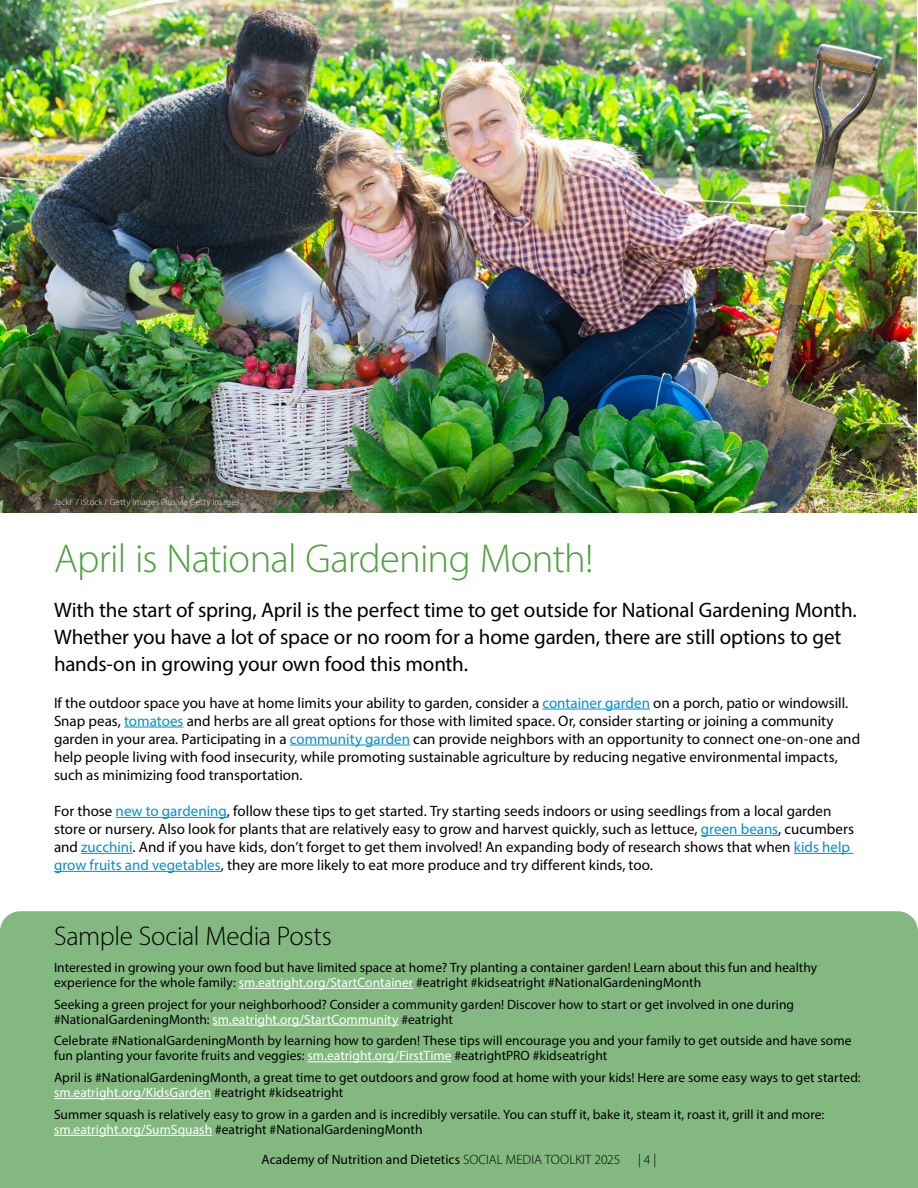
<style>
.page{position:relative;width:918px;height:1188px;background:#fff}
.page>*{position:absolute;margin:0;border:0;box-sizing:border-box;transform-origin:0 0}
.t1{font:300 40.5px "Myriad Pro";letter-spacing:-.02em;color:#4da23f}
.t2{font:300 27px "Myriad Pro";letter-spacing:-.015em;color:#000}
.t3{font:21px/27px "Myriad Pro";letter-spacing:-.01em;color:#000}
.t4{font:15px/18px "Myriad Pro";color:#000}
.t5{font:13.5px/15px "Myriad Pro";letter-spacing:.005em;color:#000}
.t6{font:300 13.5px "Myriad Pro";color:#000}
.t7{font:300 9px "Myriad Pro";letter-spacing:.015em;color:#efeff0}
.s1{color:#008fd5}
.s2{color:#fff}
.s3{font-weight:300}
</style>
<div class="page">
<div style="left:0;top:911px;width:918px;height:277px;background:#83b981"></div>
<hr style="left:239px;top:988px;width:174px;height:1px;background:#fff">
<hr style="left:213px;top:1025px;width:186px;height:1px;background:#fff">
<hr style="left:308px;top:1062px;width:144px;height:1px;background:#fff">
<hr style="left:54px;top:1098px;width:157px;height:1px;background:#fff">
<hr style="left:54px;top:1135px;width:158px;height:1px;background:#fff">
<img style="left:0;top:0;width:916px;height:513px">
<hr style="left:542px;top:709px;width:108px;height:1px;background:#008fd5">
<hr style="left:124px;top:727px;width:59px;height:1px;background:#008fd5">
<hr style="left:290px;top:745px;width:120px;height:1px;background:#008fd5">
<hr style="left:116px;top:817px;width:111px;height:1px;background:#008fd5">
<hr style="left:701px;top:835px;width:77px;height:1px;background:#008fd5">
<hr style="left:81px;top:853px;width:52px;height:1px;background:#008fd5">
<hr style="left:794px;top:853px;width:59px;height:1px;background:#008fd5">
<hr style="left:54px;top:871px;width:167px;height:1px;background:#008fd5">
<p class="t7" style="left:54px;top:496px;width:187px">JackF / iStock / Getty Images Plus via Getty Images</p>
<h1 class="t1" style="left:54px;top:534px;width:541px">April is National Gardening Month!</h1>
<h3 class="t3" style="left:54px;top:596px;width:804px">With the start of spring, April is the perfect time to get outside for National Gardening Month.<br>Whether you have a lot of space or no room for a home garden, there are still options to get hands-on in growing your own food this month.</h3>
<p class="t4" style="left:54px;top:693px;width:808px">If the outdoor space you have at home limits your ability to garden, consider a <span class="s1">container garden</span> on a porch, patio or windowsill.<br>Snap peas, <span class="s1">tomatoes</span> and herbs are all great options for those with limited space. Or, consider starting or joining a community garden in your area. Participating in a <span class="s1">community garden</span> can provide neighbors with an opportunity to connect one-on-one and help people living with food insecurity, while promoting sustainable agriculture by reducing negative environmental impacts, such as minimizing food transportation.</p>
<p class="t4" style="left:54px;top:802px;width:802px">For those <span class="s1">new to gardening</span>, follow these tips to get started. Try starting seeds indoors or using seedlings from a local garden store or nursery. Also look for plants that are relatively easy to grow and harvest quickly, such as lettuce, <span class="s1">green beans</span>, cucumbers and <span class="s1">zucchini</span>. And if you have kids, don’t forget to get them involved! An expanding body of research shows that when <span class="s1">kids help grow fruits and vegetables</span>, they are more likely to eat more produce and try different kinds, too.</p>
<h2 class="t2" style="left:54px;top:920px;width:280px">Sample Social Media Posts</h2>
<p class="t5" style="left:54px;top:960px;width:765px">Interested in growing your own food but have limited space at home? Try planting a container garden! Learn about this fun and healthy experience for the whole family: <span class="s2">sm.eatright.org/StartContainer</span> #eatright #kidseatright #NationalGardeningMonth</p>
<p class="t5" style="left:54px;top:997px;width:742px">Seeking a green project for your neighborhood? Consider a community garden! Discover how to start or get involved in one during #NationalGardeningMonth: <span class="s2">sm.eatright.org/StartCommunity</span> #eatright</p>
<p class="t5" style="left:54px;top:1033px;width:799px">Celebrate #NationalGardeningMonth by learning how to garden! These tips will encourage you and your family to get outside and have some fun planting your favorite fruits and veggies: <span class="s2">sm.eatright.org/FirstTime</span> #eatrightPRO #kidseatright</p>
<p class="t5" style="left:54px;top:1070px;width:808px">April is #NationalGardeningMonth, a great time to get outdoors and grow food at home with your kids! Here are some easy ways to get started: <span class="s2">sm.eatright.org/KidsGarden</span> #eatright #kidseatright</p>
<p class="t5" style="left:54px;top:1107px;width:772px">Summer squash is relatively easy to grow in a garden and is incredibly versatile. You can stuff it, bake it, steam it, roast it, grill it and more: <span class="s2">sm.eatright.org/SumSquash</span> #eatright #NationalGardeningMonth</p>
<p class="t5" style="left:262px;top:1152px;width:360px">Academy of Nutrition and Dietetics <span class="s3">SOCIAL MEDIA TOOLKIT 2025</span></p>
<p class="t6" style="left:638px;top:1152px;width:20px">| 4 |</p>
</div>
